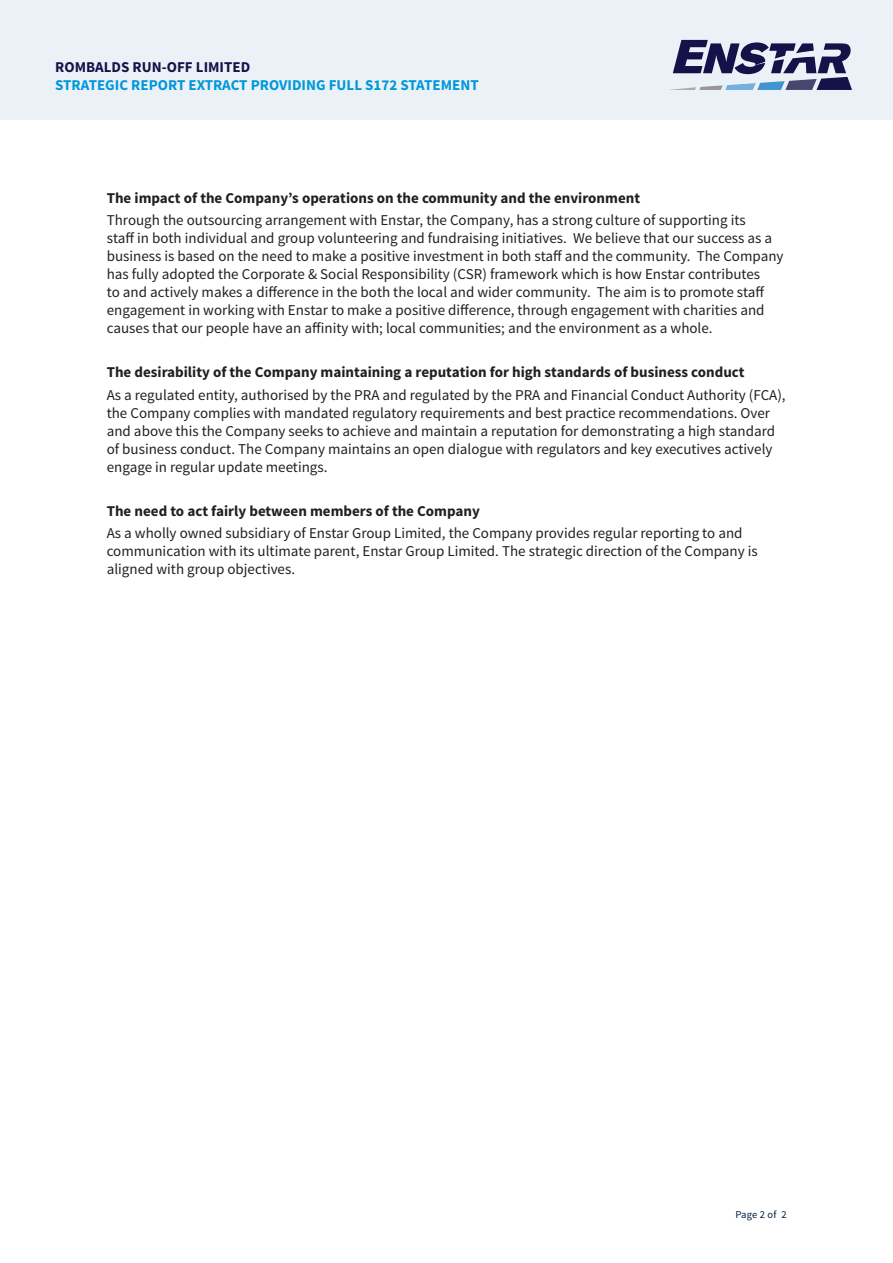
<style>
.page{position:relative;width:893px;height:1263px;background:#fff}
.page>*{position:absolute;margin:0;border:0;box-sizing:border-box;transform-origin:0 0}
.t1{font:15px/18px "Source Sans Pro";color:#231f20}
.t2{font:700 15px "Source Sans Pro";color:#231f20}
.t3{font:700 15px "Source Sans Pro";color:#0097db}
.t4{font:700 15px "Source Sans Pro";color:#151149}
.t5{font:10.5px "Source Sans Pro";letter-spacing:.015em;color:#001e41}
</style>
<div class="page">
<div style="left:0;top:0;width:893px;height:119px;background:#ebf2f7"></div>
<svg style="left:669px;top:40px;width:183px;height:50px"></svg>
<p class="t4" style="left:55px;top:57px;width:196px">ROMBALDS RUN-OFF LIMITED</p>
<p class="t3" style="left:55px;top:75px;width:425px">STRATEGIC REPORT EXTRACT PROVIDING FULL S172 STATEMENT</p>
<p class="t2" style="left:107px;top:188px;width:535px">The impact of the Company’s operations on the community and the environment</p>
<p class="t1" style="left:107px;top:211px;width:678px">Through the outsourcing arrangement with Enstar, the Company, has a strong culture of supporting its<br>staff in both individual and group volunteering and fundraising initiatives. We believe that our success as a business is based on the need to make a positive investment in both staff and the community. The Company has fully adopted the Corporate &amp; Social Responsibility (CSR) framework which is how Enstar contributes<br>to and actively makes a difference in the both the local and wider community. The aim is to promote staff engagement in working with Enstar to make a positive difference, through engagement with charities and causes that our people have an affinity with; local communities; and the environment as a whole.</p>
<p class="t2" style="left:107px;top:363px;width:639px">The desirability of the Company maintaining a reputation for high standards of business conduct</p>
<p class="t1" style="left:107px;top:386px;width:680px">As a regulated entity, authorised by the PRA and regulated by the PRA and Financial Conduct Authority (FCA), the Company complies with mandated regulatory requirements and best practice recommendations. Over and above this the Company seeks to achieve and maintain a reputation for demonstrating a high standard of business conduct. The Company maintains an open dialogue with regulators and key executives actively engage in regular update meetings.</p>
<p class="t2" style="left:107px;top:501px;width:375px">The need to act fairly between members of the Company</p>
<p class="t1" style="left:107px;top:525px;width:652px">As a wholly owned subsidiary of Enstar Group Limited, the Company provides regular reporting to and communication with its ultimate parent, Enstar Group Limited. The strategic direction of the Company is aligned with group objectives.</p>
<p class="t5" style="left:735px;top:1208px;width:53px">Page 2 of 2</p>
</div>
